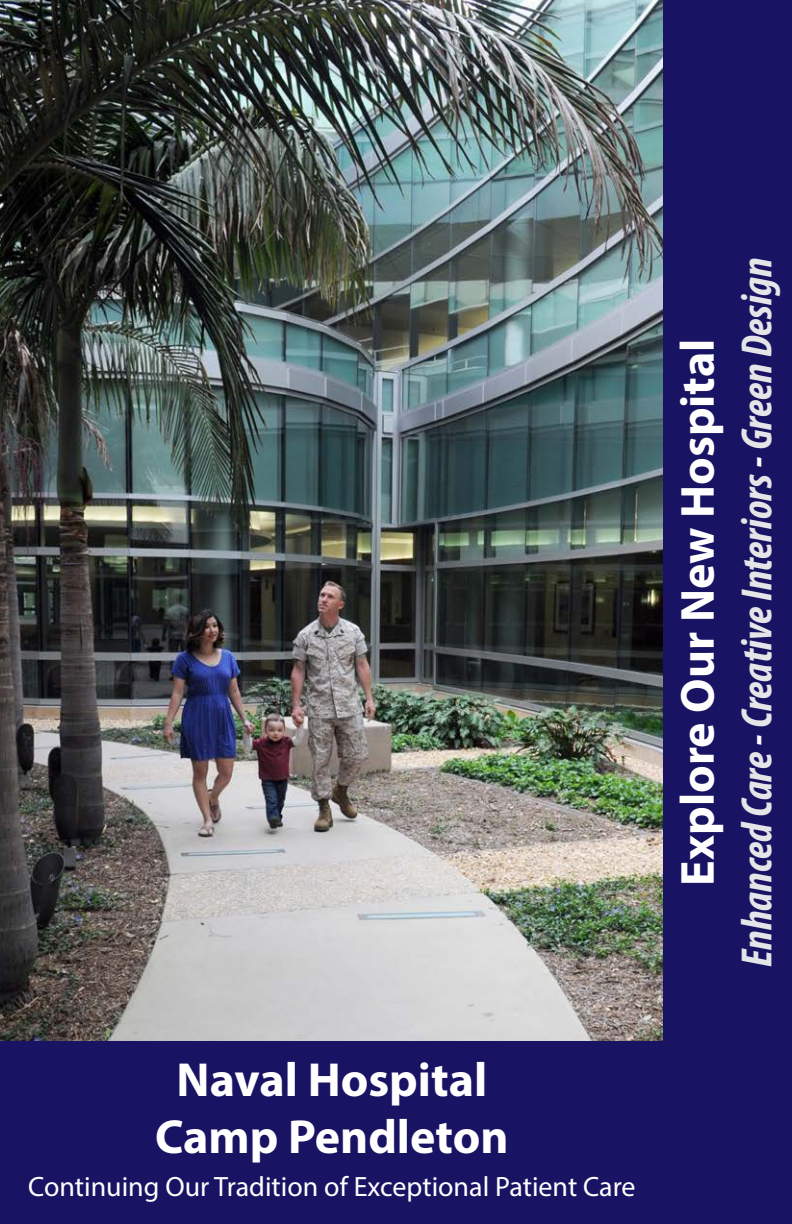
<style>
.page{position:relative;width:792px;height:1224px;background:#fff}
.page>*{position:absolute;margin:0;border:0;box-sizing:border-box;transform-origin:0 0}
.t1{font:700 48px "Myriad Pro";color:#fff}
.t2{font:italic 700 condensed 44px "Myriad Pro";color:#e4e5e7}
.t3{font:28px "Myriad Pro";color:#fff}
.s1{color:#fff}
</style>
<div class="page">
<img style="left:0;top:0;width:664px;height:1042px">
<div style="left:0;top:1042px;width:792px;height:182px;background:#191364"></div>
<div style="left:664px;top:0;width:128px;height:1224px;background:#191364"></div>
<p class="t1" style="left:177px;top:1048px;width:312px">Naval Hospital</p>
<p class="t1" style="left:155px;top:1106px;width:355px">Camp Pendleton</p>
<p class="t3" style="left:28px;top:1169px;width:609px">Continuing Our Tradition of Exceptional Patient Care</p>
<p class="t1" style="left:666px;top:886px;width:549px;rotate:-90deg">Explore Our New Hospital</p>
<p class="t2" style="left:729px;top:967px;width:711px;rotate:-90deg">Enhanced Care <span class="s1">-</span> Creative Interiors <span class="s1">-</span> Green Design</p>
</div>
